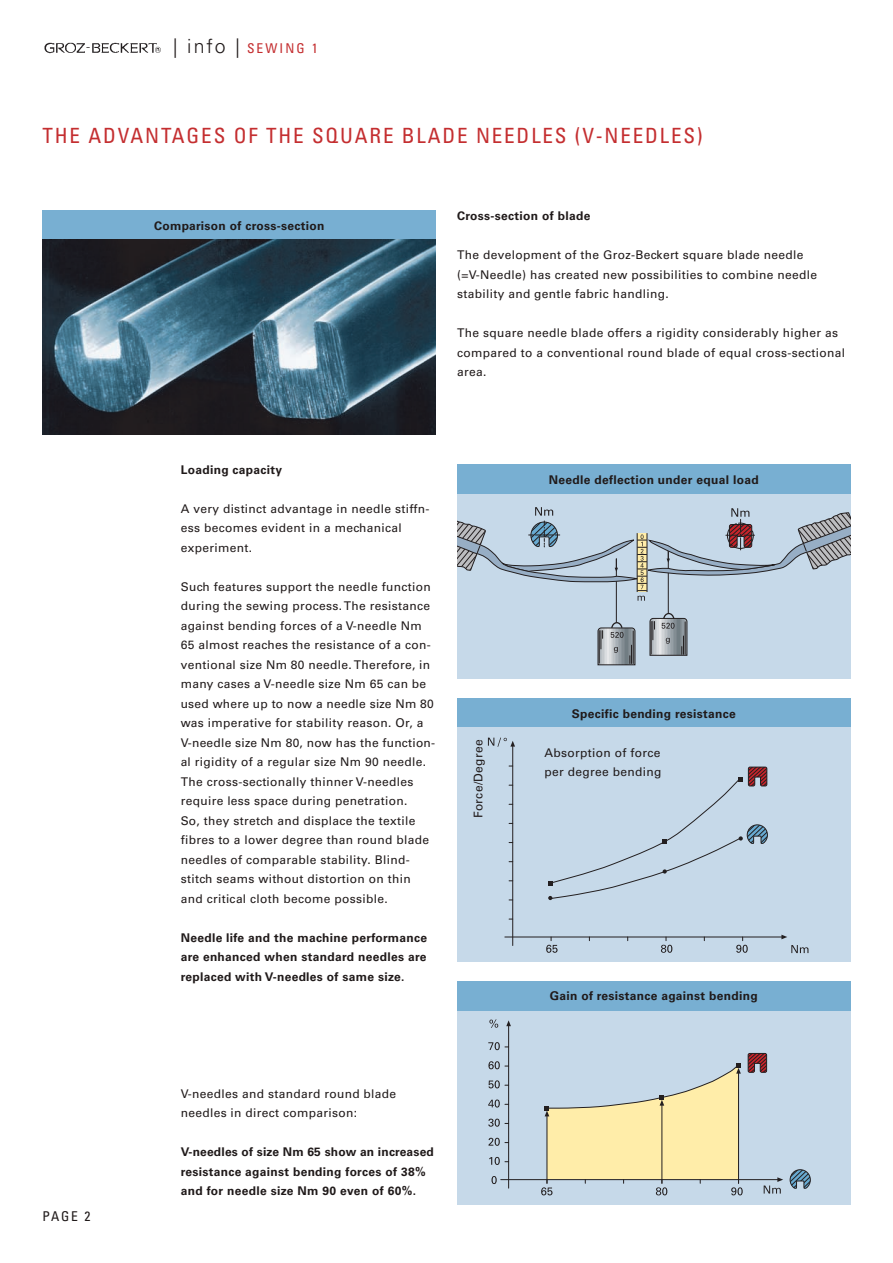
<style>
.page{position:relative;width:893px;height:1263px;background:#fff}
.page>*{position:absolute;margin:0;border:0;box-sizing:border-box;transform-origin:0 0}
.t1{font:condensed 21px "Univers LT";letter-spacing:.09em;color:#c42e30}
.t2{font:condensed 13.5px "Univers LT";letter-spacing:.155em;color:#c42e30}
.t3{font:condensed 13.5px "Univers LT";color:#201a1a}
.t4{font:12px/19.5px "Univers LT";letter-spacing:.025em;color:#201a1a}
.t5{font:700 12px/19.5px "Univers LT";letter-spacing:.025em;color:#201a1a;text-align:justify}
.s1{font-weight:300;font-stretch:normal;font-size:19.5px;color:#201a1a}
</style>
<div class="page">
<img style="left:44px;top:42px;width:117px;height:12px">
<div style="left:43px;top:210px;width:393px;height:30px;background:#78afd2"></div>
<div style="left:457px;top:698px;width:393px;height:30px;background:#78afd2"></div>
<img style="left:43px;top:240px;width:393px;height:195px">
<div style="left:457px;top:475px;width:393px;height:203px;background:#c6d9e9"></div>
<hr style="left:668px;top:550px;width:1px;height:63px;background:#231f20">
<svg style="left:649px;top:612px;width:39px;height:44px;background:#949ba1"></svg>
<hr style="left:616px;top:559px;width:1px;height:63px;background:#231f20">
<svg style="left:597px;top:621px;width:39px;height:45px;background:#959ca2"></svg>
<svg style="left:457px;top:507px;width:393px;height:94px"></svg>
<div style="left:457px;top:727px;width:393px;height:234px;background:#c6d9e9"></div>
<hr style="left:512px;top:746px;width:1px;height:199px;background:#231f20">
<svg style="left:488px;top:738px;width:27px;height:9px"></svg>
<hr style="left:505px;top:936px;width:277px;height:1px;background:#231f20">
<svg style="left:781px;top:935px;width:6px;height:4px"></svg>
<svg style="left:791px;top:945px;width:17px;height:8px"></svg>
<svg style="left:546px;top:937px;width:12px;height:16px"></svg>
<svg style="left:661px;top:937px;width:11px;height:16px"></svg>
<svg style="left:736px;top:937px;width:12px;height:16px"></svg>
<svg style="left:548px;top:767px;width:220px;height:133px"></svg>
<div style="left:457px;top:985px;width:393px;height:220px;background:#c6d9e9"></div>
<svg style="left:790px;top:1169px;width:21px;height:20px"></svg>
<svg style="left:489px;top:1019px;width:9px;height:9px"></svg>
<svg style="left:491px;top:1176px;width:6px;height:8px"></svg>
<hr style="left:508px;top:1026px;width:1px;height:162px;background:#231f20">
<svg style="left:506px;top:1020px;width:5px;height:6px"></svg>
<hr style="left:501px;top:1179px;width:277px;height:1px;background:#231f20">
<svg style="left:489px;top:1157px;width:20px;height:8px"></svg>
<svg style="left:488px;top:1138px;width:21px;height:8px"></svg>
<svg style="left:488px;top:1118px;width:21px;height:9px"></svg>
<svg style="left:488px;top:1099px;width:21px;height:8px"></svg>
<svg style="left:488px;top:1080px;width:21px;height:8px"></svg>
<svg style="left:488px;top:1061px;width:21px;height:8px"></svg>
<svg style="left:488px;top:1042px;width:21px;height:8px"></svg>
<svg style="left:541px;top:1053px;width:242px;height:142px"></svg>
<div style="left:457px;top:464px;width:393px;height:30px;background:#78afd2"></div>
<div style="left:457px;top:981px;width:393px;height:29px;background:#78afd2"></div>
<p class="t2" style="left:173px;top:43px;width:146px"><span class="s1">| info |</span> SEWING 1</p>
<h1 class="t1" style="left:43px;top:128px;width:662px">THE ADVANTAGES OF THE SQUARE BLADE NEEDLES (V-NEEDLES)</h1>
<p class="t3" style="left:43px;top:1211px;width:50px">PAGE 2</p>
<p class="t5" style="left:154px;top:217px;width:172px">Comparison of cross-section</p>
<p class="t5" style="left:457px;top:207px;width:135px">Cross-section of blade</p>
<p class="t4" style="left:457px;top:246px;width:362px">The development of the Groz-Beckert square blade needle (=V-Needle) has created new possibilities to combine needle stability and gentle fabric handling.</p>
<p class="t4" style="left:457px;top:324px;width:389px">The square needle blade offers a rigidity considerably higher as compared to a conventional round blade of equal cross-sectional area.</p>
<p class="t5" style="left:181px;top:461px;width:103px">Loading capacity</p>
<p class="t4" style="left:181px;top:500px;width:250px">A very distinct advantage in needle stiffn&shy;ess becomes evident in a mechanical experiment.</p>
<p class="t4" style="left:181px;top:578px;width:256px">Such features support the needle function during the sewing process. The resistance against bending forces of a V-needle Nm 65 almost reaches the resistance of a con&shy;ventional size Nm 80 needle. Therefore, in many cases a V-needle size Nm 65 can be used where up to now a needle size Nm 80 was imperative for stability reason. Or, a V-needle size Nm 80, now has the function&shy;al rigidity of a regular size Nm 90 needle.<br>The cross-sectionally thinner V-needles require less space during penetration.<br>So, they stretch and displace the textile fibres to a lower degree than round blade needles of comparable stability. Blind&shy;stitch seams without distortion on thin and critical cloth become possible.</p>
<p class="t5" style="left:181px;top:929px;width:248px">Needle life and the machine performance are enhanced when standard needles are replaced with V-needles of same size.</p>
<p class="t4" style="left:470px;top:818px;width:80px;rotate:-90deg">Force/Degree</p>
<p class="t4" style="left:181px;top:1085px;width:217px">V-needles and standard round blade needles in direct comparison:</p>
<p class="t5" style="left:181px;top:1143px;width:255px;text-align:left">V-needles of size Nm 65 show an increased resistance against bending forces of 38% and for needle size Nm 90 even of 60%.</p>
<p class="t5" style="left:549px;top:471px;width:212px">Needle deflection under equal load</p>
<p class="t5" style="left:572px;top:705px;width:166px">Specific bending resistance</p>
<p class="t4" style="left:545px;top:744px;width:118px">Absorption of force per degree bending</p>
<p class="t5" style="left:550px;top:987px;width:210px">Gain of resistance against bending</p>
</div>
